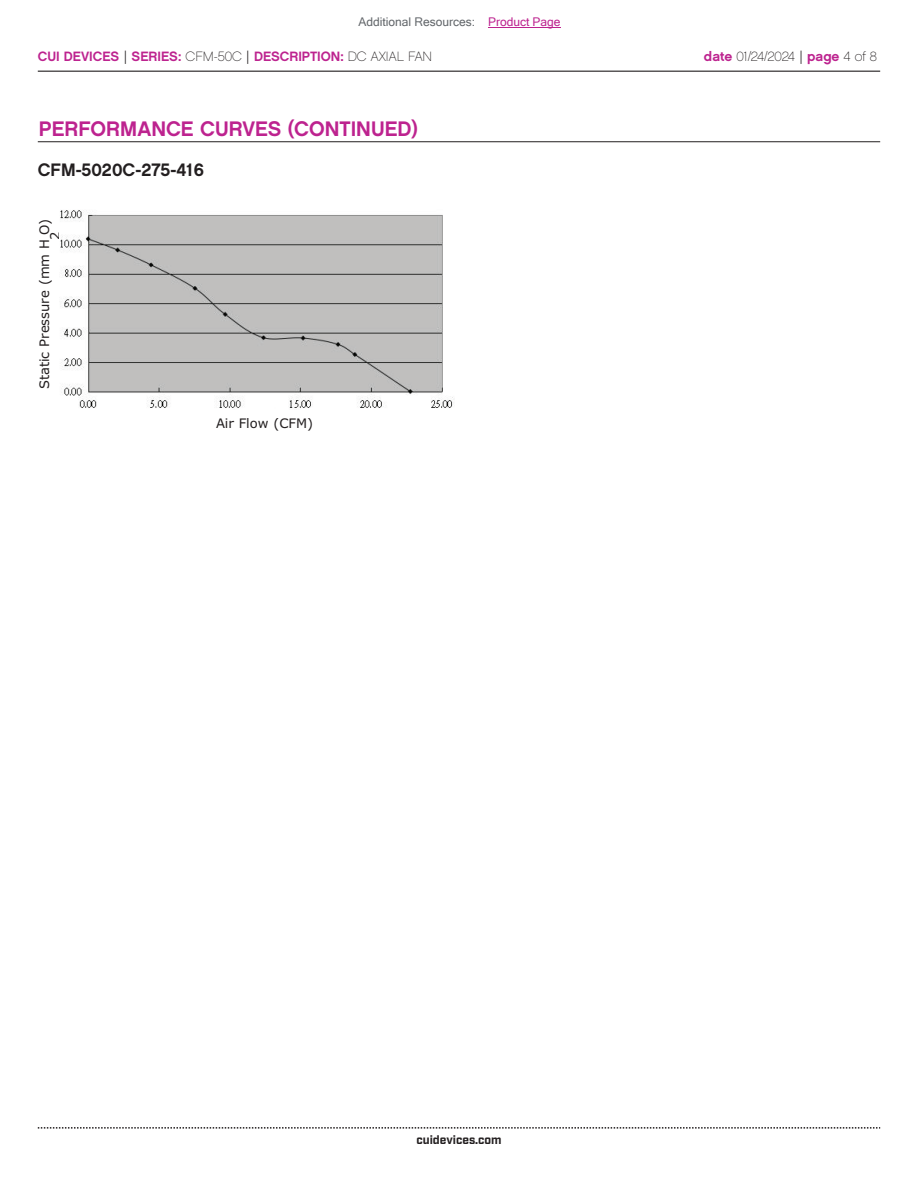
<style>
.page{position:relative;width:918px;height:1188px;background:#fff}
.page>*{position:absolute;margin:0;border:0;box-sizing:border-box;transform-origin:0 0}
.t1{font:21px "Chalet New York Nineteen Sixty";color:#bd238f}
.t2{font:18px "Chalet New York Nineteen Sixty";color:#231f20}
.t3{font:13.5px "Chalet New York Nineteen Sixty";color:#bd238f}
.t4{font:13.5px "Chalet Paris Nineteen Sixty";letter-spacing:-.02em;color:#231f20}
.t5{font:13.05px/10.8px "Verdana";color:#231f20}
.t6{font:12px "Microsoft Sans Serif";color:#63676b}
.t7{font:700 12px "Industry";color:#231f20}
.s1{color:#bd238f}
.s2{font-family:"Industry";color:#231f20}
.s3{font-family:"Chalet Paris Nineteen Sixty";color:#231f20}
.s4{font-family:"Chalet New York Nineteen Sixty";color:#bd238f}
.s5{font-family:"Industry"}
</style>
<div class="page">
<hr style="left:38px;top:71px;width:842px;height:1px;background:#231f20">
<svg style="left:38px;top:1127px;width:842px;height:2px"></svg>
<hr style="left:38px;top:141px;width:842px;height:1px;background:#231f20">
<img style="left:60px;top:210px;width:394px;height:198px">
<hr style="left:488px;top:27px;width:73px;height:1px;background:#bd238f">
<p class="t6" style="left:358px;top:15px;width:204px">Additional Resources: <span class="s1">Product Page</span></p>
<p class="t3" style="left:38px;top:47px;width:396px">CUI DEVICES <span class="s2">|</span> SERIES: <span class="s3">CFM-50C</span> <span class="s2">|</span> DESCRIPTION: <span class="s3">DC AXIAL FAN</span></p>
<p class="t4" style="left:704px;top:48px;width:175px"><span class="s4">date</span> 01/24/2024 <span class="s5">|</span> <span class="s4">page</span> 4 of 8</p>
<h1 class="t1" style="left:39px;top:115px;width:380px">PERFORMANCE CURVES (CONTINUED)</h1>
<h2 class="t2" style="left:38px;top:158px;width:168px">CFM-5020C-275-416</h2>
<p class="t5" style="left:39px;top:240px;width:22px;text-indent:-150px;rotate:-90deg">Static Pressure (mm H O)<br>2</p>
<p class="t5" style="left:216px;top:417px;width:99px">Air Flow (CFM)</p>
<p class="t7" style="left:416px;top:1132px;width:87px">cuidevices.com</p>
</div>
